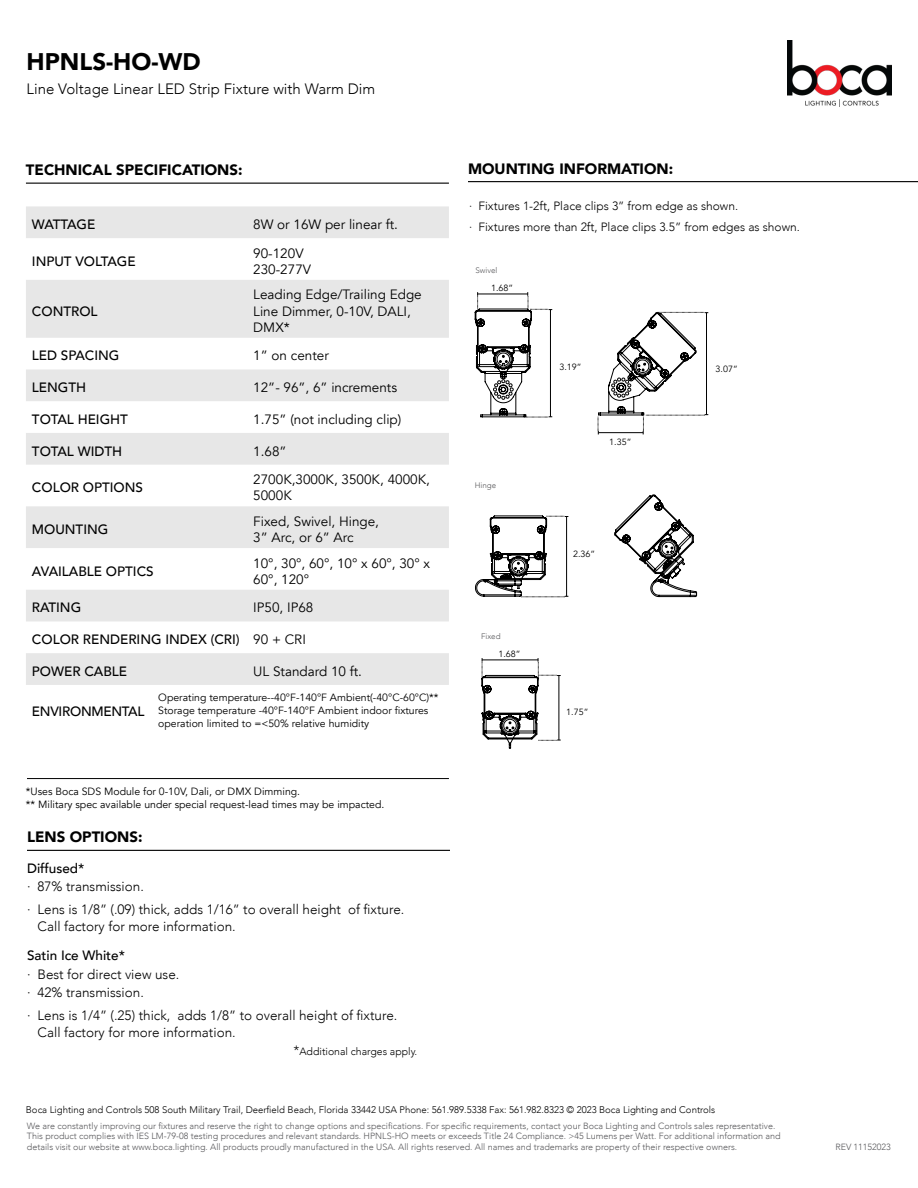
<style>
.page{position:relative;width:918px;height:1188px;background:#fff}
.page>*{position:absolute;margin:0;border:0;box-sizing:border-box;transform-origin:0 0}
.t1{font:900 24px "Avenir";color:#000}
.t2{font:900 15px "Avenir";color:#000}
.t3{font:300 15px "Avenir";color:#000}
.t4{font:13.5px/16.2px "Avenir";color:#000}
.t5{font:300 13.5px/23px "Avenir";color:#000}
.t6{font:500 13.5px "Avenir";color:#000}
.t7{font:500 13.5px "Avenir";letter-spacing:-.02em;color:#000}
.t8{font:300 12px/21.1px "Avenir";color:#000}
.t9{font:10.5px/12.6px "Avenir";color:#000}
.t10{font:300 10.5px "Avenir";color:#000}
.t11{font:300 9.6px "Avenir";color:#000}
.t12{font:300 9px/10.8px "Avenir";color:#59595c}
.t13{font:9px "Avenir";color:#000}
.t14{font:300 7.95px "Avenir";color:#59595c}
.s1{font-weight:400}
.s2{font-size:13.5px}
</style>
<div class="page">
<div style="left:26px;top:206px;width:423px;height:32px;background:#e7e7e7"></div>
<svg style="left:26px;top:280px;width:423px;height:405px;fill:#e7e7e7"></svg>
<hr style="left:26px;top:183px;width:423px;height:1px;background:#000">
<hr style="left:27px;top:778px;width:422px;height:1px;background:#000">
<img style="left:787px;top:40px;width:104px;height:66px">
<hr style="left:27px;top:850px;width:423px;height:1px;background:#000">
<hr style="left:468px;top:181px;width:450px;height:1px;background:#000">
<svg style="left:481px;top:658px;width:80px;height:91px"></svg>
<svg style="left:475px;top:494px;width:222px;height:104px"></svg>
<svg style="left:474px;top:292px;width:234px;height:142px"></svg>
<h1 class="t1" style="left:27px;top:41px;width:176px">HPNLS-HO-WD</h1>
<h2 class="t3" style="left:27px;top:80px;width:350px">Line Voltage Linear LED Strip Fixture with Warm Dim</h2>
<h2 class="t2" style="left:26px;top:157px;width:218px">TECHNICAL SPECIFICATIONS:</h2>
<h3 class="t6" style="left:32px;top:213px;width:65px">WATTAGE</h3>
<h3 class="t4" style="left:253px;top:217px;width:146px">8W or 16W per linear ft.</h3>
<h3 class="t6" style="left:32px;top:249px;width:105px">INPUT VOLTAGE</h3>
<h3 class="t4" style="left:253px;top:245px;width:59px">90-120V<br>230-277V</h3>
<h3 class="t6" style="left:32px;top:299px;width:67px">CONTROL</h3>
<h3 class="t4" style="left:253px;top:287px;width:170px">Leading Edge/Trailing Edge<br>Line Dimmer, 0-10V, DALI,<br>DMX*</h3>
<h3 class="t6" style="left:32px;top:344px;width:89px">LED SPACING</h3>
<h3 class="t4" style="left:253px;top:348px;width:77px">1” on center</h3>
<h3 class="t6" style="left:32px;top:376px;width:56px">LENGTH</h3>
<h3 class="t4" style="left:253px;top:380px;width:145px">12”- 96”, 6” increments</h3>
<h3 class="t6" style="left:32px;top:407px;width:98px">TOTAL HEIGHT</h3>
<h3 class="t4" style="left:253px;top:411px;width:150px">1.75” (not including clip)</h3>
<h3 class="t6" style="left:32px;top:439px;width:92px">TOTAL WIDTH</h3>
<h3 class="t4" style="left:253px;top:443px;width:35px">1.68”</h3>
<h3 class="t6" style="left:32px;top:476px;width:113px">COLOR OPTIONS</h3>
<h3 class="t4" style="left:253px;top:472px;width:178px">2700K,3000K, 3500K, 4000K,<br>5000K</h3>
<h3 class="t6" style="left:32px;top:518px;width:78px">MOUNTING</h3>
<h3 class="t4" style="left:253px;top:513px;width:127px">Fixed, Swivel, Hinge,<br>3” Arc, or 6” Arc</h3>
<h3 class="t6" style="left:32px;top:559px;width:123px">AVAILABLE OPTICS</h3>
<h3 class="t4" style="left:253px;top:555px;width:178px">10°, 30°, 60°, 10° x 60°, 30° x<br>60°, 120°</h3>
<h3 class="t6" style="left:32px;top:596px;width:51px">RATING</h3>
<h3 class="t4" style="left:253px;top:600px;width:62px">IP50, IP68</h3>
<h3 class="t6" style="left:32px;top:628px;width:275px">COLOR RENDERING INDEX (CRI) <span class="s1">90 + CRI</span></h3>
<h3 class="t6" style="left:32px;top:659px;width:97px">POWER CABLE</h3>
<h3 class="t4" style="left:253px;top:663px;width:110px">UL Standard 10 ft.</h3>
<h3 class="t7" style="left:32px;top:699px;width:114px">ENVIRONMENTAL</h3>
<p class="t9" style="left:158px;top:692px;width:282px">Operating temperature--40°F-140°F Ambient(-40°C-60°C)**<br>Storage temperature -40°F-140°F Ambient indoor fixtures operation limited to =&lt;50% relative humidity</p>
<p class="t9" style="left:26px;top:785px;width:360px">*Uses Boca SDS Module for 0-10V, Dali, or DMX Dimming.<br>** Military spec available under special request-lead times may be impacted.</p>
<h2 class="t2" style="left:27px;top:824px;width:117px">LENS OPTIONS:</h2>
<h3 class="t6" style="left:27px;top:856px;width:59px">Diffused*</h3>
<h3 class="t5" style="left:27px;top:875px;width:379px">· 87% transmission.<br>· Lens is 1/8” (.09) thick, adds 1/16” to overall height of fixture.</h3>
<h3 class="t5" style="left:38px;top:914px;width:200px">Call factory for more information.</h3>
<h3 class="t6" style="left:27px;top:943px;width:100px">Satin Ice White*</h3>
<h3 class="t5" style="left:27px;top:965px;width:154px;line-height:18.8px">· Best for direct view use. · 42% transmission.</h3>
<h3 class="t5" style="left:38px;top:1008px;width:361px;line-height:16.2px;text-indent:-11px">· Lens is 1/4” (.25) thick, adds 1/8” to overall height of fixture.<br>Call factory for more information.</h3>
<p class="t10" style="left:293px;top:1045px;width:125px"><span class="s2">*</span>Additional charges apply.</p>
<h2 class="t2" style="left:468px;top:155px;width:207px">MOUNTING INFORMATION:</h2>
<h3 class="t8" style="left:469px;top:196px;width:332px">· Fixtures 1-2ft, Place clips 3” from edge as shown.<br>· Fixtures more than 2ft, Place clips 3.5” from edges as shown.</h3>
<p class="t14" style="left:475px;top:266px;width:24px">Swivel</p>
<p class="t13" style="left:491px;top:282px;width:24px">1.68”</p>
<p class="t14" style="left:475px;top:481px;width:23px">Hinge</p>
<p class="t14" style="left:481px;top:632px;width:21px">Fixed</p>
<p class="t13" style="left:498px;top:648px;width:24px">1.68”</p>
<p class="t13" style="left:559px;top:362px;width:24px">3.19”</p>
<p class="t13" style="left:715px;top:363px;width:24px">3.07”</p>
<p class="t13" style="left:609px;top:437px;width:24px">1.35”</p>
<p class="t13" style="left:573px;top:548px;width:24px">2.36”</p>
<p class="t13" style="left:566px;top:707px;width:24px">1.75”</p>
<p class="t11" style="left:26px;top:1104px;width:691px">Boca Lighting and Controls 508 South Military Trail, Deerfield Beach, Florida 33442 USA Phone: 561.989.5338 Fax: 561.982.8323 © 2023 Boca Lighting and Controls</p>
<p class="t12" style="left:27px;top:1120px;width:755px">We are constantly improving our fixtures and reserve the right to change options and specifications. For specific requirements, contact your Boca Lighting and Controls sales representative.<br>This product complies with IES LM-79-08 testing procedures and relevant standards. HPNLS-HO meets or exceeds Title 24 Compliance. &gt;45 Lumens per Watt. For additional information and details visit our website at www.boca.lighting. All products proudly manufactured in the USA. All rights reserved. All names and trademarks are property of their respective owners.</p>
<p class="t12" style="left:835px;top:1142px;width:57px">REV 11152023</p>
</div>
